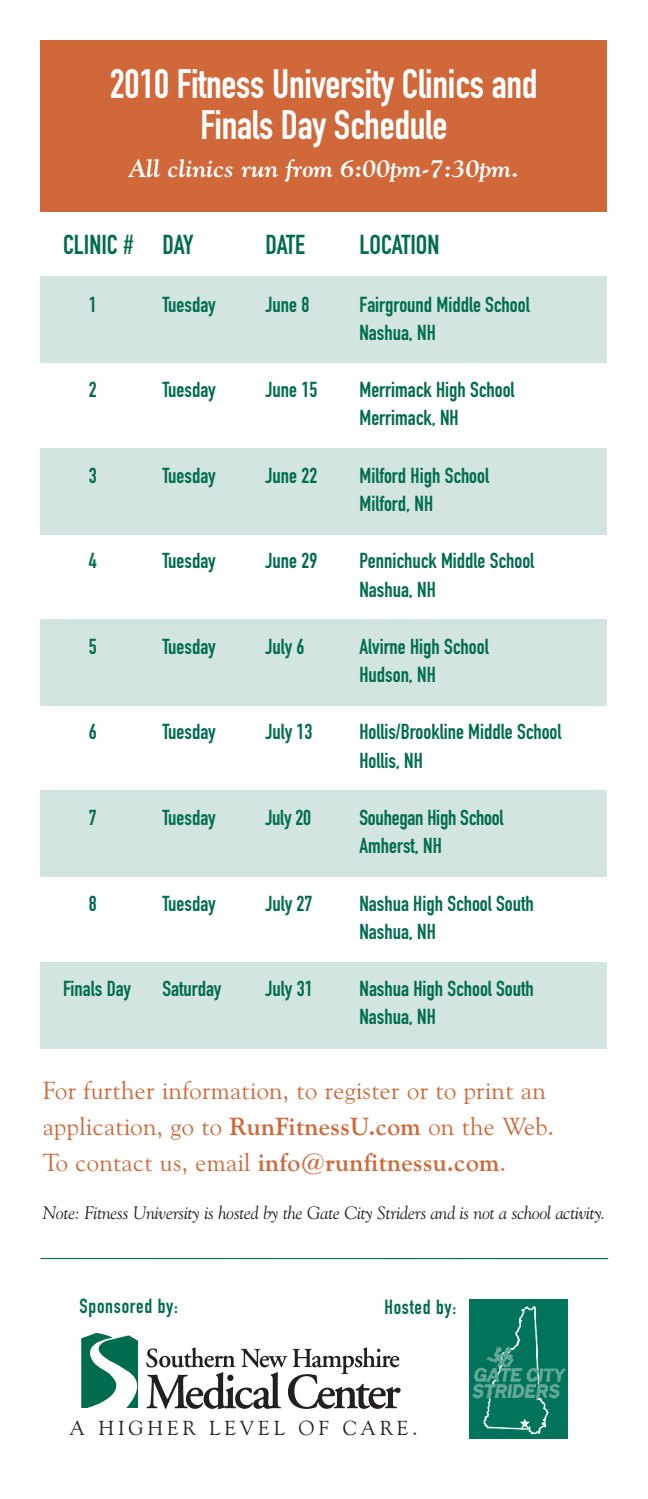
<style>
.page{position:relative;width:648px;height:1499px;background:#fff}
.page>*{position:absolute;margin:0;border:0;box-sizing:border-box;transform-origin:0 0}
.t1{font:40.5px/40.5px "DIN Engschrift";letter-spacing:-.01em;color:#fff;text-align:center}
.t2{font:27px "DIN Engschrift";color:#006c4f}
.t3{font:24.75px/36px "Goudy Old Style BT";letter-spacing:.015em;color:#d1683a}
.t4{font:italic 700 24.75px "Goudy";color:#fff}
.t5{font:21.38px/28.1px "DIN Engschrift";color:#006c4f}
.t6{font:20.25px "DIN Engschrift";letter-spacing:.035em;color:#006c4f}
.t7{font:20.25px "Goudy Old Style BT";letter-spacing:.2em;color:#231f20}
.t8{font:italic 18px "Goudy Old Style BT";letter-spacing:-.015em;color:#231f20}
.s1{font-weight:700}
</style>
<div class="page">
<div style="left:40px;top:962px;width:568px;height:86px;background:#d2e5e0"></div>
<div style="left:40px;top:790px;width:568px;height:86px;background:#d2e5e0"></div>
<div style="left:40px;top:619px;width:568px;height:87px;background:#d2e5e0"></div>
<div style="left:40px;top:448px;width:568px;height:86px;background:#d2e5e0"></div>
<div style="left:40px;top:276px;width:568px;height:87px;background:#d2e5e0"></div>
<svg style="left:81px;top:1332px;width:320px;height:77px"></svg>
<img style="left:470px;top:1299px;width:97px;height:139px">
<hr style="left:41px;top:1258px;width:567px;height:1px;background:#006c4f">
<div style="left:40px;top:40px;width:568px;height:172px;background:#d1683a"></div>
<h1 class="t1" style="left:110px;top:68px;width:429px">2010 Fitness University Clinics and<br>Finals Day Schedule</h1>
<p class="t4" style="left:129px;top:154px;width:392px">All clinics run from 6:00pm-7:30pm.</p>
<p class="t2" style="left:63px;top:235px;width:132px">CLINIC # DAY</p>
<p class="t2" style="left:266px;top:235px;width:41px">DATE</p>
<p class="t2" style="left:360px;top:235px;width:81px">LOCATION</p>
<p class="t5" style="left:89px;top:292px;width:9px">1</p>
<p class="t5" style="left:163px;top:292px;width:55px">Tuesday</p>
<p class="t5" style="left:265px;top:292px;width:45px">June 8</p>
<p class="t5" style="left:359px;top:292px;width:172px">Fairground Middle School<br>Nashua, NH</p>
<p class="t5" style="left:89px;top:378px;width:9px">2</p>
<p class="t5" style="left:163px;top:378px;width:55px">Tuesday</p>
<p class="t5" style="left:265px;top:378px;width:53px">June 15</p>
<p class="t5" style="left:360px;top:378px;width:157px">Merrimack High School<br>Merrimack, NH</p>
<p class="t5" style="left:89px;top:463px;width:9px">3</p>
<p class="t5" style="left:163px;top:463px;width:55px">Tuesday</p>
<p class="t5" style="left:265px;top:463px;width:53px">June 22</p>
<p class="t5" style="left:360px;top:463px;width:131px">Milford High School<br>Milford, NH</p>
<p class="t5" style="left:89px;top:549px;width:9px">4</p>
<p class="t5" style="left:163px;top:549px;width:55px">Tuesday</p>
<p class="t5" style="left:265px;top:549px;width:53px">June 29</p>
<p class="t5" style="left:360px;top:549px;width:176px">Pennichuck Middle School<br>Nashua, NH</p>
<p class="t5" style="left:89px;top:634px;width:9px">5</p>
<p class="t5" style="left:163px;top:634px;width:55px">Tuesday</p>
<p class="t5" style="left:265px;top:634px;width:41px">July 6</p>
<p class="t5" style="left:360px;top:634px;width:131px">Alvirne High School<br>Hudson, NH</p>
<p class="t5" style="left:89px;top:720px;width:9px">6</p>
<p class="t5" style="left:163px;top:720px;width:55px">Tuesday</p>
<p class="t5" style="left:265px;top:720px;width:49px">July 13</p>
<p class="t5" style="left:360px;top:720px;width:203px">Hollis/Brookline Middle School<br>Hollis, NH</p>
<p class="t5" style="left:89px;top:805px;width:9px">7</p>
<p class="t5" style="left:163px;top:805px;width:55px">Tuesday</p>
<p class="t5" style="left:265px;top:805px;width:47px">July 20</p>
<p class="t5" style="left:360px;top:805px;width:146px">Souhegan High School<br>Amherst, NH</p>
<p class="t5" style="left:89px;top:891px;width:9px">8</p>
<p class="t5" style="left:163px;top:891px;width:55px">Tuesday</p>
<p class="t5" style="left:265px;top:891px;width:49px">July 27</p>
<p class="t5" style="left:360px;top:891px;width:176px">Nashua High School South<br>Nashua, NH</p>
<p class="t5" style="left:63px;top:976px;width:69px">Finals Day</p>
<p class="t5" style="left:163px;top:976px;width:60px">Saturday</p>
<p class="t5" style="left:266px;top:976px;width:49px">July 31</p>
<p class="t5" style="left:360px;top:976px;width:176px">Nashua High School South<br>Nashua, NH</p>
<p class="t3" style="left:43px;top:1074px;width:513px">For further information, to register or to print an application, go to <span class="s1">RunFitnessU.com</span> on the Web.<br>To contact us, email <span class="s1">info@runfitnessu.com</span>.</p>
<p class="t8" style="left:43px;top:1205px;width:564px">Note: Fitness University is hosted by the Gate City Striders and is not a school activity.</p>
<p class="t6" style="left:80px;top:1298px;width:100px">Sponsored by:</p>
<p class="t6" style="left:384px;top:1299px;width:73px">Hosted by:</p>
<p class="t7" style="left:70px;top:1419px;width:350px">A HIGHER LEVEL OF CARE.</p>
</div>
